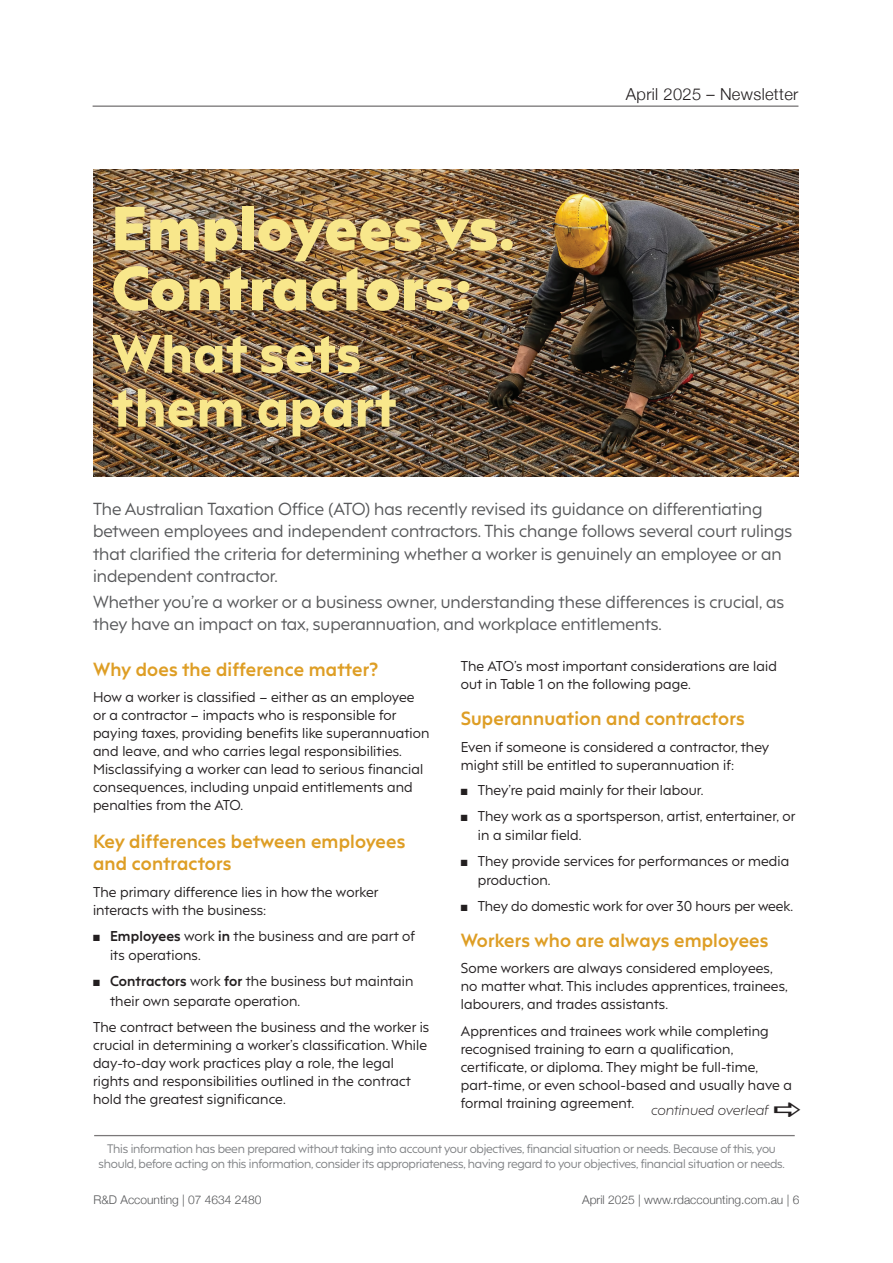
<style>
.page{position:relative;width:893px;height:1263px;background:#fff}
.page>*{position:absolute;margin:0;border:0;box-sizing:border-box;transform-origin:0 0}
.t1{font:900 58.5px/60px "F37 Hooj";letter-spacing:.01em;color:#f8e78b}
.t2{font:800 51px/54px "F37 Hooj";letter-spacing:.01em;color:#f8e78b}
.t3{font:700 18px/22.5px "F37 Hooj";letter-spacing:.01em;color:#de9e25}
.t4{font:16.5px/22.5px "F37 Hooj";color:#57585a}
.t5{font:300 16.5px "Helvetica Neue";letter-spacing:.02em;color:#231f20}
.t6{font:13.5px/18px "F37 Hooj";letter-spacing:.01em;color:#231f20}
.t7{font:italic 300 13.5px "F37 Hooj";letter-spacing:.01em;color:#231f20}
.t8{font:300 12px "Helvetica Neue";color:#57585a}
.t9{font:11.7px/15px "F37 Hooj";letter-spacing:-.02em;color:#808285;text-align:center}
.s1{font-weight:700}
</style>
<div class="page">
<hr style="left:93px;top:106px;width:705px;height:1px;background:#231f20">
<img style="left:94px;top:169px;width:704px;height:307px">
<hr style="left:94px;top:1135px;width:701px;height:1px;background:#231f20">
<h1 class="t1" style="left:112px;top:192px;width:404px">Employees vs.<br>Contractors:</h1>
<h2 class="t2" style="left:112px;top:321px;width:286px">What sets them apart</h2>
<p class="t5" style="left:626px;top:81px;width:174px">April 2025 – Newsletter</p>
<p class="t4" style="left:93px;top:496px;width:701px">The Australian Taxation Office (ATO) has recently revised its guidance on differentiating between employees and independent contractors. This change follows several court rulings that clarified the criteria for determining whether a worker is genuinely an employee or an independent contractor.</p>
<p class="t4" style="left:93px;top:589px;width:693px">Whether you’re a worker or a business owner, understanding these differences is crucial, as they have an impact on tax, superannuation, and workplace entitlements.</p>
<h3 class="t3" style="left:93px;top:656px;width:287px">Why does the difference matter?</h3>
<p class="t6" style="left:93px;top:687px;width:338px">How a worker is classified – either as an employee or a contractor – impacts who is responsible for paying taxes, providing benefits like superannuation and leave, and who carries legal responsibilities.<br>Misclassifying a worker can lead to serious financial consequences, including unpaid entitlements and penalties from the ATO.</p>
<h3 class="t3" style="left:93px;top:828px;width:314px">Key differences between employees and contractors</h3>
<p class="t6" style="left:93px;top:881px;width:287px">The primary difference lies in how the worker interacts with the business:</p>
<p class="t6" style="left:110px;top:925px;width:306px;line-height:19.5px;text-indent:-17px">■ <span class="s1">Employees</span> work <span class="s1">in</span> the business and are part of its operations.</p>
<p class="t6" style="left:110px;top:970px;width:305px;line-height:19.5px;text-indent:-17px">■ <span class="s1">Contractors</span> work <span class="s1">for</span> the business but maintain their own separate operation.</p>
<p class="t6" style="left:93px;top:1017px;width:338px">The contract between the business and the worker is crucial in determining a worker’s classification. While day-to-day work practices play a role, the legal rights and responsibilities outlined in the contract hold the greatest significance.</p>
<p class="t6" style="left:461px;top:656px;width:318px">The ATO’s most important considerations are laid out in Table 1 on the following page.</p>
<h3 class="t3" style="left:461px;top:705px;width:285px">Superannuation and contractors</h3>
<p class="t6" style="left:461px;top:736px;width:310px">Even if someone is considered a contractor, they might still be entitled to superannuation if:</p>
<p class="t6" style="left:461px;top:780px;width:244px">■ They’re paid mainly for their labour.</p>
<p class="t6" style="left:478px;top:804px;width:319px;line-height:19.5px;text-indent:-17px">■ They work as a sportsperson, artist, entertainer, or in a similar field.</p>
<p class="t6" style="left:478px;top:849px;width:313px;line-height:19.5px;text-indent:-17px">■ They provide services for performances or media production.</p>
<p class="t6" style="left:461px;top:895px;width:334px">■ They do domestic work for over 30 hours per week.</p>
<h3 class="t3" style="left:461px;top:927px;width:309px">Workers who are always employees</h3>
<p class="t6" style="left:461px;top:958px;width:329px">Some workers are always considered employees, no matter what. This includes apprentices, trainees, labourers, and trades assistants.</p>
<p class="t6" style="left:461px;top:1020px;width:333px">Apprentices and trainees work while completing recognised training to earn a qualification, certificate, or diploma. They might be full-time, part-time, or even school-based and usually have a formal training agreement.</p>
<p class="t7" style="left:651px;top:1099px;width:119px">continued overleaf</p>
<p class="t9" style="left:99px;top:1140px;width:688px">This information has been prepared without taking into account your objectives, financial situation or needs. Because of this, you should, before acting on this information, consider its appropriateness, having regard to your objectives, financial situation or needs.</p>
<p class="t8" style="left:94px;top:1190px;width:170px">R&amp;D Accounting | 07 4634 2480</p>
<p class="t8" style="left:582px;top:1190px;width:219px">April 2025 | www.rdaccounting.com.au | 6</p>
</div>
